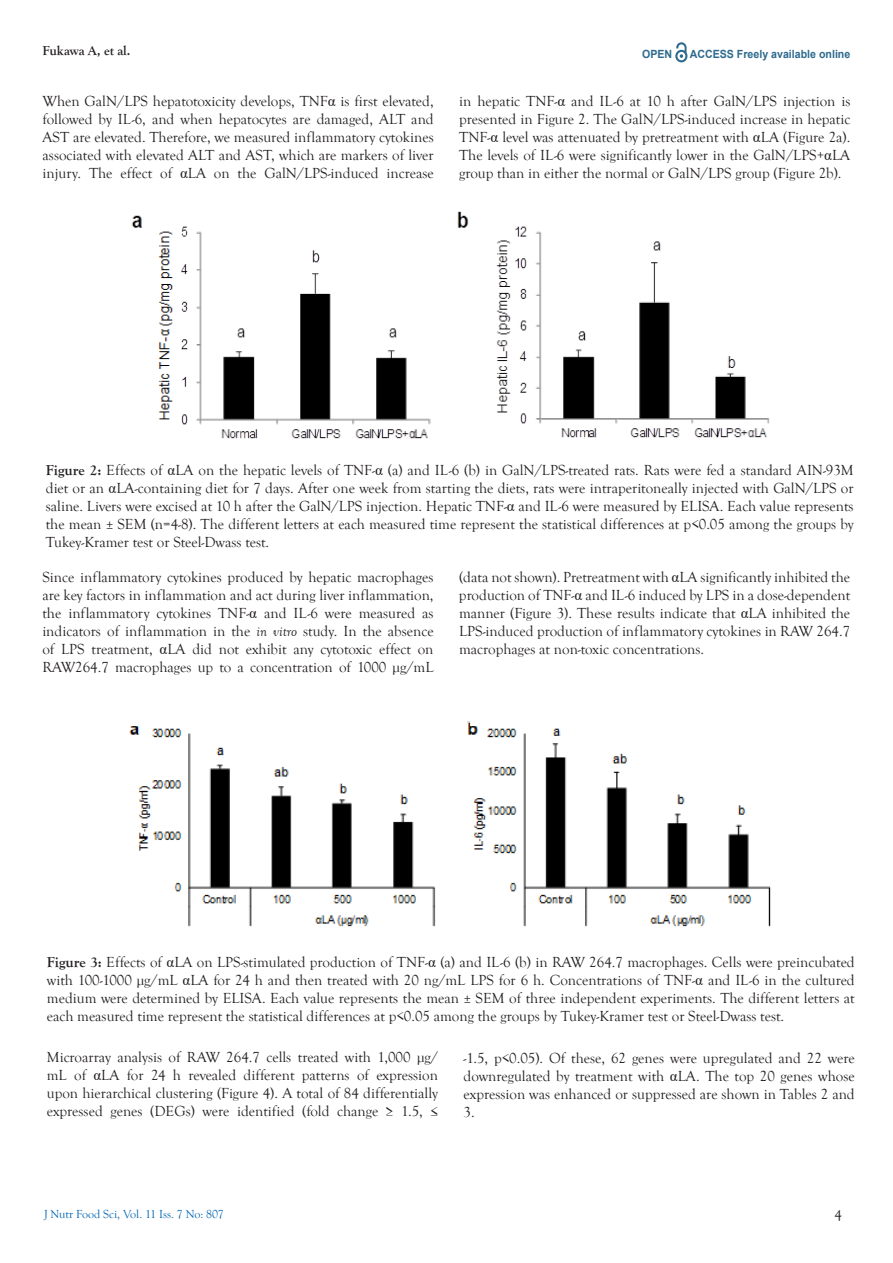
<style>
.page{position:relative;width:893px;height:1263px;background:#fff}
.page>*{position:absolute;margin:0;border:0;box-sizing:border-box;transform-origin:0 0}
.t1{font:15px/18px "Goudy Old Style T";color:#231f20;text-align:justify}
.t2{font:700 13.5px "Goudy Old Style T";color:#231f20}
.t3{font:12px "Goudy Old Style T";color:#0065b3}
.t4{font:700 11.25px "Arial";color:#2d6a8e;scale:.94 1}
.s1{font-family:"Times New Roman"}
.s2{font-weight:700}
.s3{font-style:italic}
</style>
<div class="page">
<svg style="left:675px;top:43px;width:12px;height:19px"></svg>
<img style="left:131px;top:211px;width:639px;height:228px">
<img style="left:129px;top:721px;width:642px;height:206px">
<div style="left:146px;top:190px;width:10px;height:247px;background:#fff"></div>
<div style="left:173px;top:198px;width:8px;height:243px;background:#fff"></div>
<div style="left:145px;top:424px;width:32px;height:17px;background:#fff"></div>
<div style="left:146px;top:215px;width:37px;height:10px;background:#fff"></div>
<div style="left:437px;top:685px;width:28px;height:259px;background:#fff"></div>
<div style="left:109px;top:714px;width:337px;height:12px;background:#fff"></div>
<div style="left:470px;top:713px;width:313px;height:13px;background:#fff"></div>
<div style="left:460px;top:711px;width:7px;height:22px;background:#fff"></div>
<p class="t2" style="left:43px;top:43px;width:90px">Fukawa A, et al.</p>
<p class="t4" style="left:642px;top:47px;width:34px">OPEN</p>
<p class="t4" style="left:690px;top:46px;width:172px">ACCESS Freely available online</p>
<p class="t1" style="left:43px;top:93px;width:393px">When GalN/LPS hepatotoxicity develops, TNF<span class="s1">α</span> is first elevated, followed by IL-6, and when hepatocytes are damaged, ALT and AST are elevated. Therefore, we measured inflammatory cytokines associated with elevated ALT and AST, which are markers of liver injury. The effect of <span class="s1">α</span>LA on the GalN/LPS-induced increase</p>
<p class="t1" style="left:459px;top:93px;width:393px">in hepatic TNF-<span class="s1">α</span> and IL-6 at 10 h after GalN/LPS injection is presented in Figure 2. The GalN/LPS-induced increase in hepatic TNF-<span class="s1">α</span> level was attenuated by pretreatment with <span class="s1">α</span>LA (Figure 2a).<br>The levels of IL-6 were significantly lower in the GalN/LPS+<span class="s1">α</span>LA group than in either the normal or GalN/LPS group (Figure 2b).</p>
<p class="t1" style="left:46px;top:461px;width:809px"><span class="s2">Figure 2:</span> Effects of <span class="s1">α</span>LA on the hepatic levels of TNF-<span class="s1">α</span> (a) and IL-6 (b) in GalN/LPS-treated rats. Rats were fed a standard AIN-93M diet or an <span class="s1">α</span>LA-containing diet for 7 days. After one week from starting the diets, rats were intraperitoneally injected with GalN/LPS or saline. Livers were excised at 10 h after the GalN/LPS injection. Hepatic TNF-<span class="s1">α</span> and IL-6 were measured by ELISA. Each value represents the mean ± SEM (n=4-8). The different letters at each measured time represent the statistical differences at p&lt;0.05 among the groups by Tukey-Kramer test or Steel-Dwass test.</p>
<p class="t1" style="left:42px;top:568px;width:393px">Since inflammatory cytokines produced by hepatic macrophages are key factors in inflammation and act during liver inflammation, the inflammatory cytokines TNF-<span class="s1">α</span> and IL-6 were measured as indicators of inflammation in the <span class="s3">in vitro</span> study. In the absence of LPS treatment, <span class="s1">α</span>LA did not exhibit any cytotoxic effect on RAW264.7 macrophages up to a concentration of 1000 μg/mL</p>
<p class="t1" style="left:459px;top:568px;width:393px">(data not shown). Pretreatment with <span class="s1">α</span>LA significantly inhibited the production of TNF-<span class="s1">α</span> and IL-6 induced by LPS in a dose-dependent manner (Figure 3). These results indicate that <span class="s1">α</span>LA inhibited the LPS-induced production of inflammatory cytokines in RAW 264.7 macrophages at non-toxic concentrations.</p>
<p class="t1" style="left:47px;top:953px;width:809px"><span class="s2">Figure 3:</span> Effects of <span class="s1">α</span>LA on LPS-stimulated production of TNF-<span class="s1">α</span> (a) and IL-6 (b) in RAW 264.7 macrophages. Cells were preincubated with 100-1000 μg/mL <span class="s1">α</span>LA for 24 h and then treated with 20 ng/mL LPS for 6 h. Concentrations of TNF-<span class="s1">α</span> and IL-6 in the cultured medium were determined by ELISA. Each value represents the mean ± SEM of three independent experiments. The different letters at each measured time represent the statistical differences at p&lt;0.05 among the groups by Tukey-Kramer test or Steel-Dwass test.</p>
<p class="t1" style="left:47px;top:1049px;width:393px">Microarray analysis of RAW 264.7 cells treated with 1,000 μg/ mL of <span class="s1">α</span>LA for 24 h revealed different patterns of expression upon hierarchical clustering (Figure 4). A total of 84 differentially expressed genes (DEGs) were identified (fold change ≥ 1.5, ≤</p>
<p class="t1" style="left:464px;top:1049px;width:393px">-1.5, p&lt;0.05). Of these, 62 genes were upregulated and 22 were downregulated by treatment with <span class="s1">α</span>LA. The top 20 genes whose expression was enhanced or suppressed are shown in Tables 2 and 3.</p>
<p class="t3" style="left:44px;top:1207px;width:181px">J Nutr Food Sci, Vol. 11 Iss. 7 No: 807</p>
<p class="t1" style="left:834px;top:1207px;width:9px">4</p>
</div>
